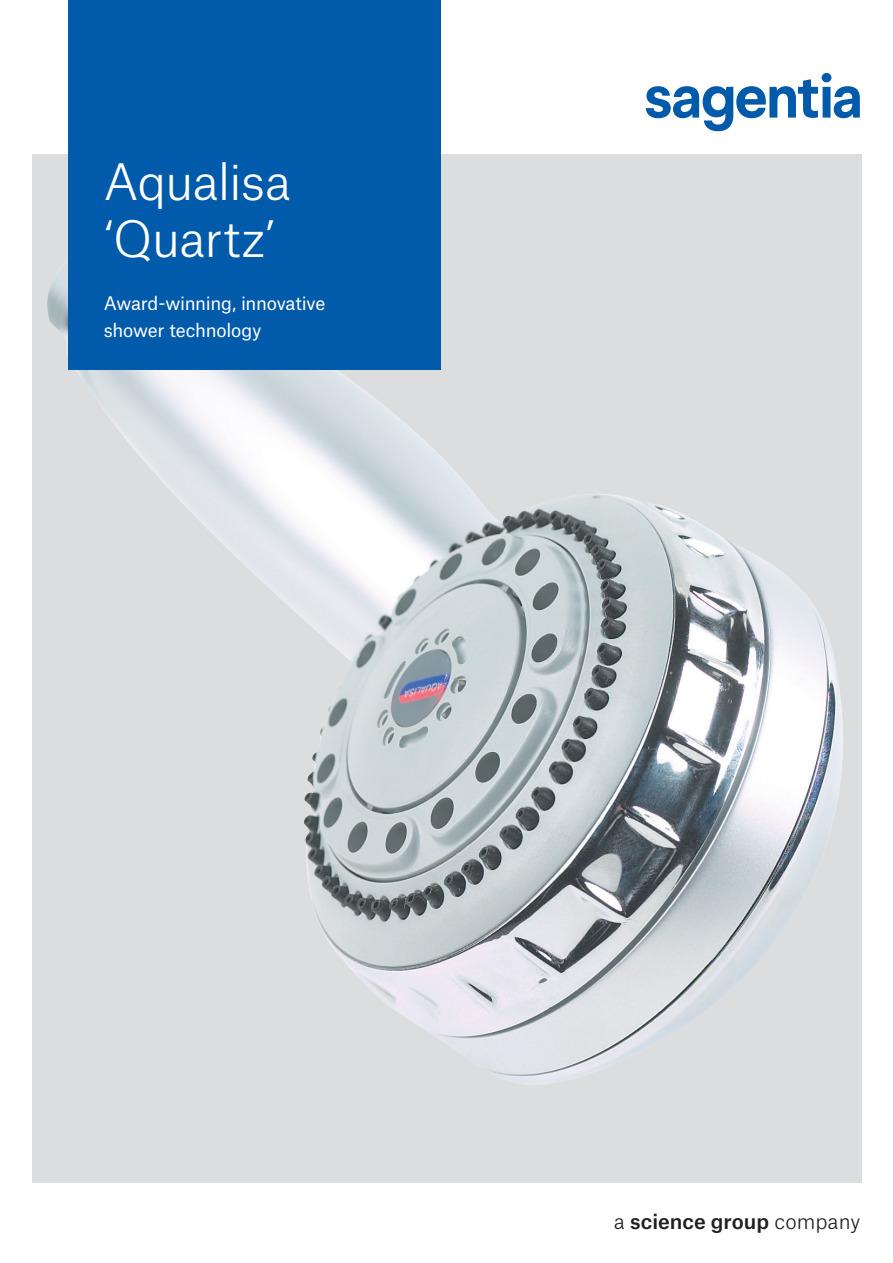
<style>
.page{position:relative;width:893px;height:1263px;background:#fff}
.page>*{position:absolute;margin:0;border:0;box-sizing:border-box;transform-origin:0 0}
.t1{font:300 48px/57.6px "Atlas Grotesk";letter-spacing:-.02em;color:#fff}
.t2{font:500 20.1px "Atlas Grotesk";color:#231f20}
.t3{font:18px "Atlas Grotesk";letter-spacing:-.015em;color:#fff}
.s1{font-weight:300}
</style>
<div class="page">
<svg style="left:646px;top:73px;width:214px;height:58px"></svg>
<div style="left:32px;top:154px;width:829px;height:1028px;background:#dcdddf"></div>
<img style="left:47px;top:241px;width:796px;height:844px">
<div style="left:68px;top:0;width:372px;height:369px;background:#015aaa"></div>
<p class="t1" style="left:104px;top:148px;width:189px">Aqualisa ‘Quartz’</p>
<p class="t3" style="left:104px;top:289px;width:223px">Award-winning, innovative</p>
<p class="t3" style="left:104px;top:316px;width:159px">shower technology</p>
<p class="t2" style="left:614px;top:1204px;width:248px"><span class="s1">a</span> science group <span class="s1">company</span></p>
</div>
